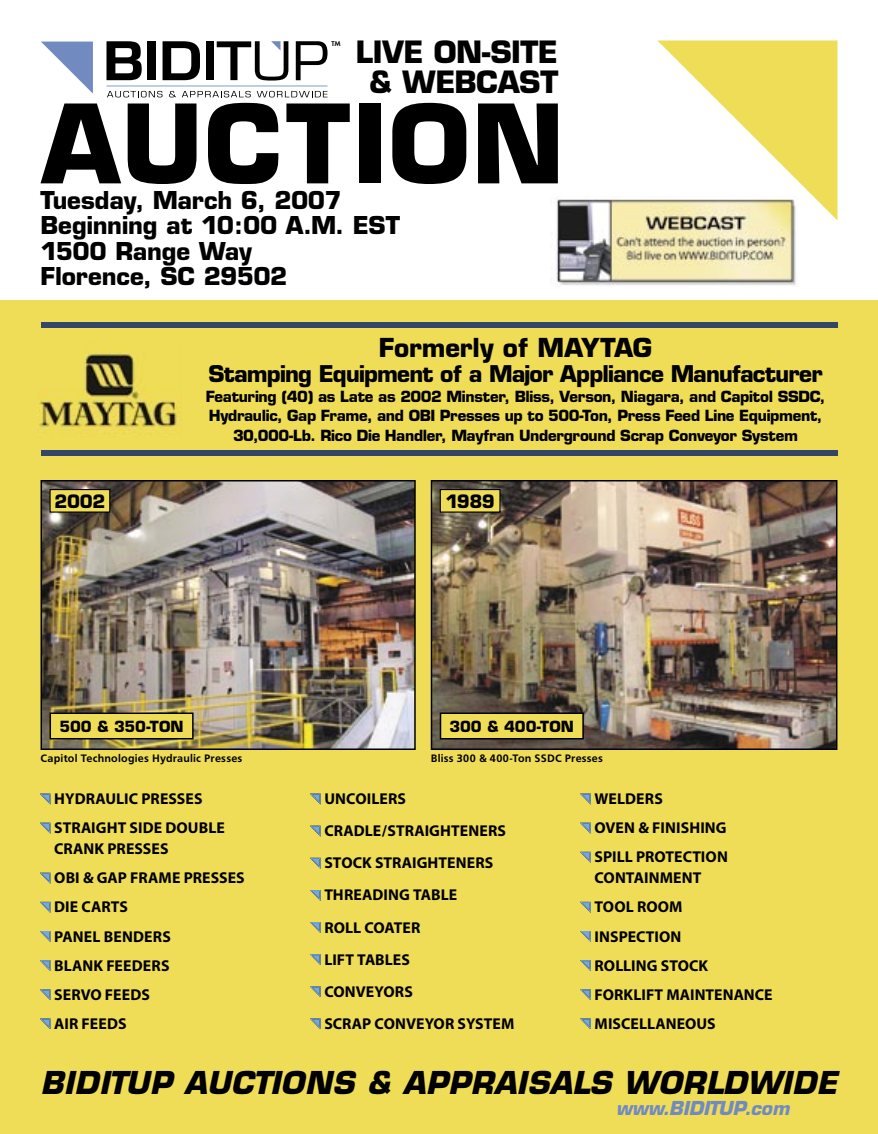
<style>
.page{position:relative;width:878px;height:1134px;background:#fff}
.page>*{position:absolute;margin:0;border:0;box-sizing:border-box;transform-origin:0 0}
.t1{font:700 106.5px "Eurostile";letter-spacing:.015em;color:#000}
.t2{font:italic 700 30.75px "Eurostile";letter-spacing:.015em;color:#000}
.t3{font:700 30px/30px "Eurostile";letter-spacing:-.015em;color:#000;text-align:center}
.t4{font:700 25.5px "Eurostile";letter-spacing:-.005em;color:#000}
.t5{font:700 24px/25.5px "Eurostile";letter-spacing:-.01em;color:#000}
.t6{font:700 22.5px "Eurostile";letter-spacing:-.035em;color:#000}
.t7{font:italic 700 18.75px "Eurostile";letter-spacing:-.005em;color:#718bc1}
.t8{font:700 18px "Eurostile";letter-spacing:-.025em;color:#000}
.t9{font:700 15.75px/29.1px "Myriad";letter-spacing:.005em;color:#000}
.t10{font:700 15px/19.5px "Eurostile";letter-spacing:-.02em;color:#000;text-align:center}
.t11{font:11.25px "Frugal Sans Bold DTC";letter-spacing:.02em;color:#000}
.t12{font:600 7.2px "Futura T";color:#000}
</style>
<div class="page">
<div style="left:0;top:300px;width:878px;height:834px;background:#f0dd57"></div>
<svg style="left:657px;top:40px;width:180px;height:180px"></svg>
<svg style="left:107px;top:91px;width:55px;height:6px"></svg>
<svg style="left:169px;top:91px;width:7px;height:6px"></svg>
<svg style="left:182px;top:91px;width:69px;height:6px"></svg>
<svg style="left:257px;top:91px;width:70px;height:6px"></svg>
<svg style="left:41px;top:42px;width:52px;height:52px"></svg>
<hr style="left:106px;top:86px;width:221px;height:1px;background:#7f9fce">
<svg style="left:106px;top:41px;width:36px;height:39px"></svg>
<div style="left:147px;top:41px;width:9px;height:39px;background:#000"></div>
<svg style="left:162px;top:41px;width:38px;height:39px"></svg>
<svg style="left:296px;top:41px;width:31px;height:39px"></svg>
<div style="left:206px;top:41px;width:7px;height:39px;background:#000"></div>
<svg style="left:217px;top:41px;width:71px;height:40px"></svg>
<img style="left:551px;top:197px;width:247px;height:89px">
<div style="left:40px;top:322px;width:797px;height:6px;background:#334668"></div>
<div style="left:40px;top:450px;width:797px;height:6px;background:#334668"></div>
<svg style="left:41px;top:794px;width:9px;height:10px"></svg>
<svg style="left:41px;top:823px;width:9px;height:10px"></svg>
<svg style="left:41px;top:873px;width:9px;height:10px"></svg>
<svg style="left:41px;top:902px;width:9px;height:10px"></svg>
<svg style="left:41px;top:931px;width:9px;height:10px"></svg>
<svg style="left:41px;top:960px;width:9px;height:10px"></svg>
<svg style="left:41px;top:990px;width:9px;height:10px"></svg>
<svg style="left:41px;top:1019px;width:9px;height:10px"></svg>
<svg style="left:311px;top:794px;width:9px;height:10px"></svg>
<svg style="left:311px;top:826px;width:9px;height:10px"></svg>
<svg style="left:311px;top:858px;width:9px;height:10px"></svg>
<svg style="left:311px;top:890px;width:9px;height:10px"></svg>
<svg style="left:311px;top:922px;width:9px;height:10px"></svg>
<svg style="left:311px;top:954px;width:9px;height:10px"></svg>
<svg style="left:311px;top:987px;width:9px;height:10px"></svg>
<svg style="left:311px;top:1019px;width:9px;height:10px"></svg>
<svg style="left:581px;top:794px;width:9px;height:10px"></svg>
<svg style="left:581px;top:823px;width:9px;height:10px"></svg>
<svg style="left:581px;top:852px;width:9px;height:10px"></svg>
<svg style="left:581px;top:902px;width:9px;height:10px"></svg>
<svg style="left:581px;top:931px;width:9px;height:10px"></svg>
<svg style="left:581px;top:960px;width:9px;height:10px"></svg>
<svg style="left:581px;top:990px;width:9px;height:10px"></svg>
<svg style="left:581px;top:1019px;width:9px;height:10px"></svg>
<img style="left:40px;top:480px;width:375px;height:270px">
<svg style="left:50px;top:489px;width:60px;height:24px"></svg>
<svg style="left:50px;top:712px;width:143px;height:28px"></svg>
<img style="left:39px;top:352px;width:141px;height:81px">
<img style="left:430px;top:480px;width:407px;height:270px">
<svg style="left:440px;top:712px;width:143px;height:28px"></svg>
<svg style="left:440px;top:489px;width:60px;height:24px"></svg>
<p class="t12" style="left:331px;top:40px;width:11px">TM</p>
<h3 class="t3" style="left:355px;top:37px;width:204px">LIVE ON-SITE &amp; WEBCAST</h3>
<h1 class="t1" style="left:42px;top:78px;width:524px">AUCTION</h1>
<h3 class="t5" style="left:40px;top:212px;width:361px">Beginning at 10:00 A.M. EST<br>1500 Range Way<br>Florence, SC 29502</h3>
<h3 class="t5" style="left:40px;top:187px;width:303px">Tuesday, March 6, 2007</h3>
<p class="t8" style="left:54px;top:490px;width:52px">2002</p>
<h3 class="t4" style="left:379px;top:332px;width:275px">Formerly of MAYTAG</h3>
<h3 class="t6" style="left:208px;top:360px;width:615px">Stamping Equipment of a Major Appliance Manufacturer</h3>
<p class="t10" style="left:206px;top:387px;width:621px">Featuring (40) as Late as 2002 Minster, Bliss, Verson, Niagara, and Capitol SSDC,<br>Hydraulic, Gap Frame, and OBI Presses up to 500-Ton, Press Feed Line Equipment,<br>30,000-Lb. Rico Die Handler, Mayfran Underground Scrap Conveyor System</p>
<p class="t8" style="left:445px;top:490px;width:51px">1989</p>
<p class="t10" style="left:60px;top:716px;width:125px">500 &amp; 350-TON</p>
<p class="t10" style="left:449px;top:716px;width:126px">300 &amp; 400-TON</p>
<p class="t11" style="left:40px;top:752px;width:203px">Capitol Technologies Hydraulic Presses</p>
<p class="t9" style="left:54px;top:785px;width:172px">HYDRAULIC PRESSES<br>STRAIGHT SIDE DOUBLE</p>
<p class="t9" style="left:54px;top:835px;width:192px">CRANK PRESSES<br>OBI &amp; GAP FRAME PRESSES<br>DIE CARTS<br>PANEL BENDERS<br>BLANK FEEDERS<br>SERVO FEEDS<br>AIR FEEDS</p>
<p class="t11" style="left:430px;top:752px;width:174px">Bliss 300 &amp; 400-Ton SSDC Presses</p>
<p class="t9" style="left:324px;top:783px;width:191px;line-height:32.1px">UNCOILERS<br>CRADLE/STRAIGHTENERS<br>STOCK STRAIGHTENERS<br>THREADING TABLE<br>ROLL COATER<br>LIFT TABLES<br>CONVEYORS<br>SCRAP CONVEYOR SYSTEM</p>
<p class="t9" style="left:594px;top:785px;width:135px">WELDERS<br>OVEN &amp; FINISHING<br>SPILL PROTECTION</p>
<p class="t9" style="left:594px;top:864px;width:180px">CONTAINMENT<br>TOOL ROOM<br>INSPECTION<br>ROLLING STOCK<br>FORKLIFT MAINTENANCE<br>MISCELLANEOUS</p>
<h2 class="t2" style="left:40px;top:1064px;width:798px">BIDITUP AUCTIONS &amp; APPRAISALS WORLDWIDE</h2>
<p class="t7" style="left:616px;top:1097px;width:175px">www.BIDITUP.com</p>
</div>
